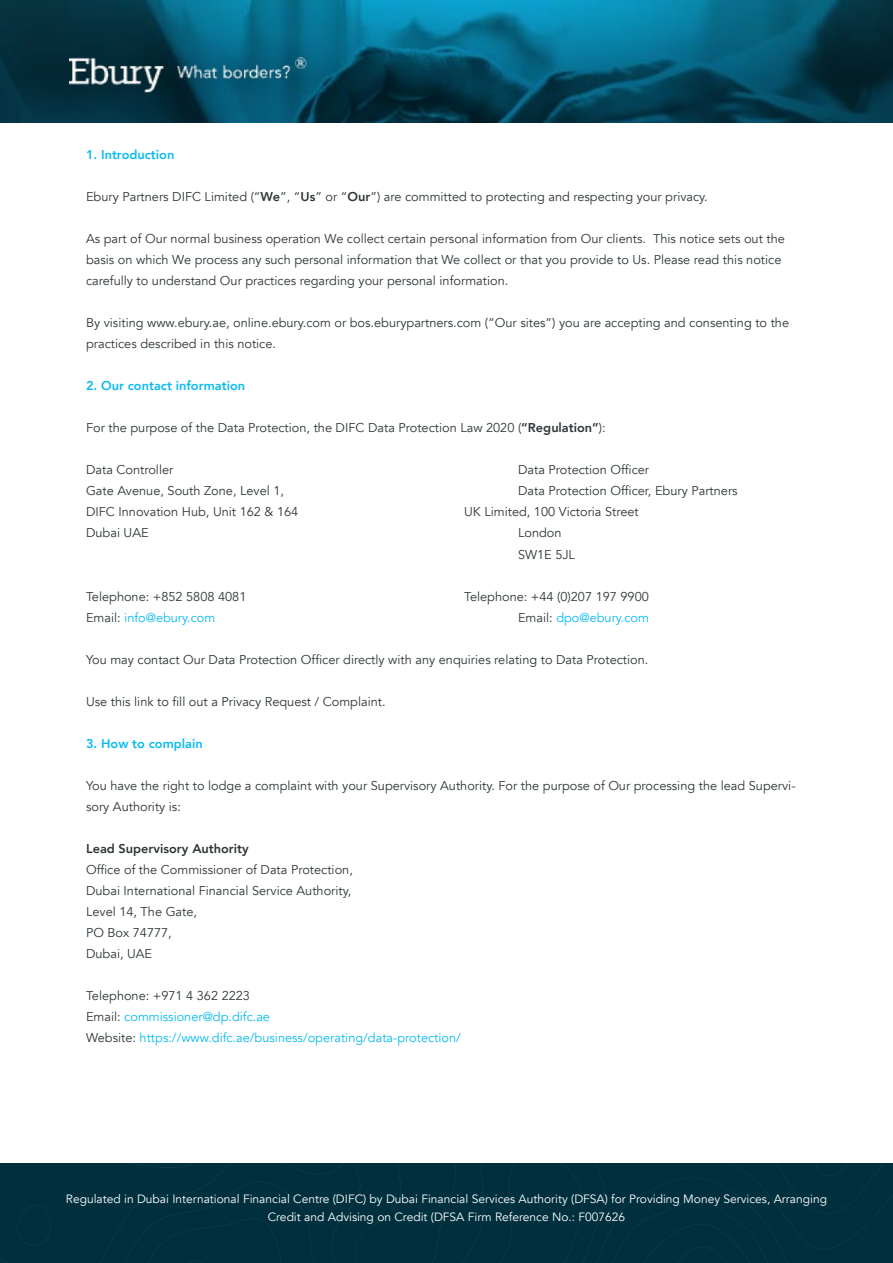
<style>
.page{position:relative;width:893px;height:1263px;background:#fff}
.page>*{position:absolute;margin:0;border:0;box-sizing:border-box;transform-origin:0 0}
.t1{font:12.75px/21px "Avenir";color:#2e3638}
.t2{font:12.75px/21px "Avenir";color:#0bbbef}
.t3{font:800 12.75px "Avenir";color:#0bbbef}
.t4{font:800 12.75px "Avenir";color:#2e3638}
.t5{font:12px/18px "Avenir";color:#fff;text-align:center}
.s1{font-weight:800}
.s2{color:#2e3638}
</style>
<div class="page">
<div style="left:605px;top:1163px;width:288px;height:100px;background:#00303d"></div>
<div style="left:0;top:1163px;width:605px;height:100px;background:#00303d"></div>
<svg style="left:0;top:0;width:893px;height:122px;background:#08526a"></svg>
<p class="t3" style="left:86px;top:145px;width:90px">1. Introduction</p>
<p class="t1" style="left:86px;top:187px;width:623px">Ebury Partners DIFC Limited (“<span class="s1">We</span>”, “<span class="s1">Us</span>” or “<span class="s1">Our</span>”) are committed to protecting and respecting your privacy.</p>
<p class="t1" style="left:86px;top:229px;width:700px">As part of Our normal business operation We collect certain personal information from Our clients. This notice sets out the basis on which We process any such personal information that We collect or that you provide to Us. Please read this notice carefully to understand Our practices regarding your personal information.</p>
<p class="t1" style="left:86px;top:313px;width:704px">By visiting www.ebury.ae, online.ebury.com or bos.eburypartners.com (“Our sites”) you are accepting and consenting to the practices described in this notice.</p>
<p class="t3" style="left:86px;top:376px;width:161px">2. Our contact information</p>
<p class="t1" style="left:86px;top:418px;width:521px">For the purpose of the Data Protection, the DIFC Data Protection Law 2020 (<span class="s1">“Regulation”</span>):</p>
<p class="t1" style="left:86px;top:460px;width:89px">Data Controller</p>
<p class="t1" style="left:518px;top:460px;width:133px">Data Protection Officer</p>
<p class="t1" style="left:86px;top:481px;width:199px">Gate Avenue, South Zone, Level 1,</p>
<p class="t1" style="left:518px;top:481px;width:221px">Data Protection Officer, Ebury Partners</p>
<p class="t1" style="left:86px;top:502px;width:214px">DIFC Innovation Hub, Unit 162 &amp; 164</p>
<p class="t1" style="left:464px;top:502px;width:176px">UK Limited, 100 Victoria Street</p>
<p class="t1" style="left:86px;top:523px;width:64px">Dubai UAE</p>
<p class="t1" style="left:518px;top:523px;width:58px">London<br>SW1E 5JL</p>
<p class="t1" style="left:86px;top:586px;width:162px">Telephone: +852 5808 4081</p>
<p class="t1" style="left:464px;top:586px;width:186px">Telephone: +44 (0)207 197 9900</p>
<p class="t2" style="left:86px;top:607px;width:131px"><span class="s2">Email:</span> info@ebury.com</p>
<p class="t2" style="left:518px;top:607px;width:132px"><span class="s2">Email:</span> dpo@ebury.com</p>
<p class="t1" style="left:86px;top:649px;width:564px">You may contact Our Data Protection Officer directly with any enquiries relating to Data Protection.</p>
<p class="t1" style="left:86px;top:691px;width:301px">Use this link to fill out a Privacy Request / Complaint.</p>
<p class="t3" style="left:86px;top:733px;width:118px">3. How to complain</p>
<p class="t1" style="left:86px;top:775px;width:711px">You have the right to lodge a complaint with your Supervisory Authority. For the purpose of Our processing the lead Supervi&shy;sory Authority is:</p>
<p class="t4" style="left:86px;top:838px;width:164px">Lead Supervisory Authority</p>
<p class="t1" style="left:86px;top:859px;width:268px">Office of the Commissioner of Data Protection,<br>Dubai International Financial Service Authority,<br>Level 14, The Gate,<br>PO Box 74777,<br>Dubai, UAE</p>
<p class="t2" style="left:86px;top:985px;width:376px"><span class="s2">Telephone: +971 4 362 2223<br>Email:</span> commissioner@dp.difc.ae<br><span class="s2">Website:</span> https://www.difc.ae/business/operating/data-protection/</p>
<p class="t5" style="left:66px;top:1190px;width:763px">Regulated in Dubai International Financial Centre (DIFC) by Dubai Financial Services Authority (DFSA) for Providing Money Services, Arranging<br>Credit and Advising on Credit (DFSA Firm Reference No.: F007626</p>
</div>
